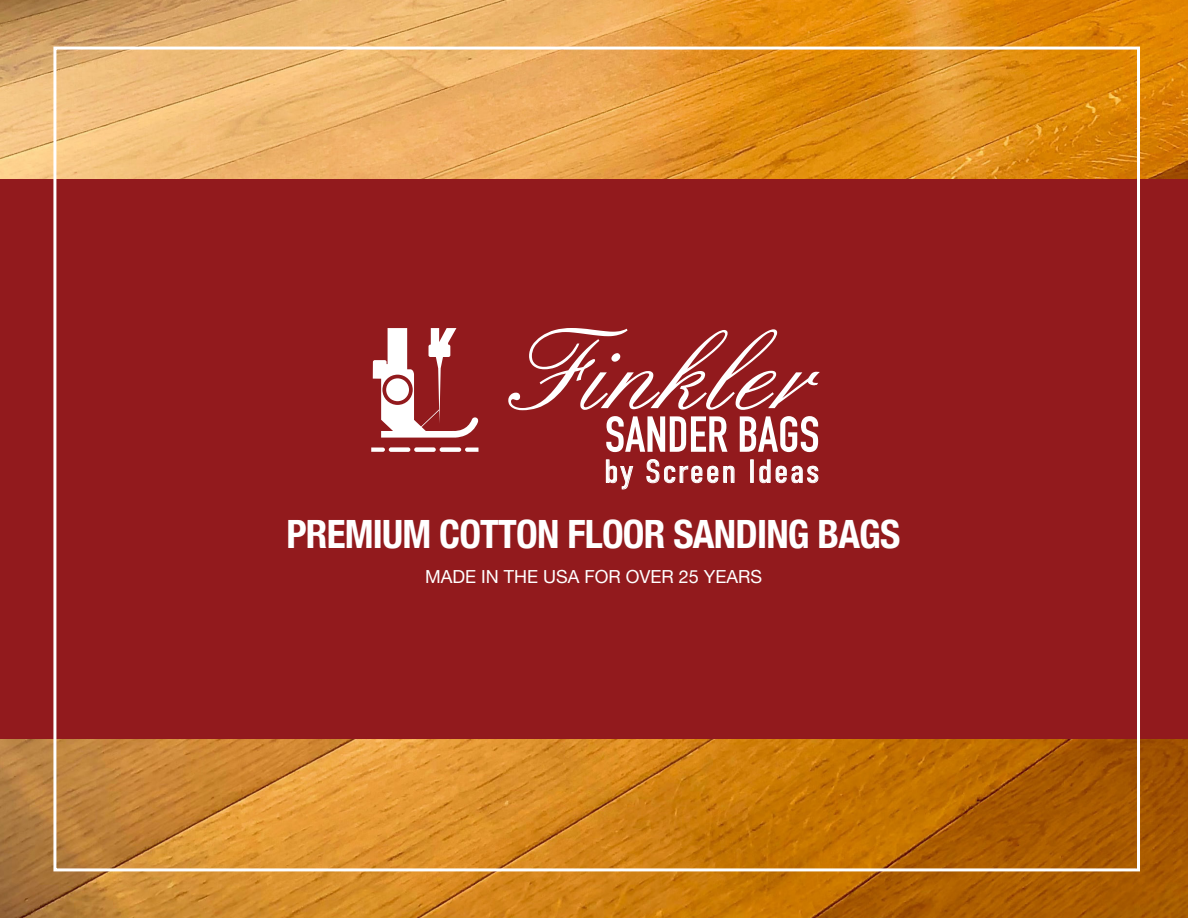
<style>
.page{position:relative;width:1188px;height:918px;background:#fff}
.page>*{position:absolute;margin:0;border:0;box-sizing:border-box;transform-origin:0 0}
.t1{font:700 condensed 39px "Helvetica Neue";letter-spacing:-.02em;color:#fff}
.t2{font:300 32.1px "DIN Condensed";letter-spacing:.05em;color:#fff;scale:1.11 1}
.t3{font:18px "Helvetica Neue";color:#fff}
</style>
<div class="page">
<img style="left:1px;top:0;width:1187px;height:918px">
<div style="left:0;top:179px;width:1188px;height:560px;background:#921a1d"></div>
<svg style="left:508px;top:328px;width:312px;height:82px"></svg>
<svg style="left:606px;top:416px;width:122px;height:36px"></svg>
<svg style="left:740px;top:416px;width:78px;height:36px"></svg>
<svg style="left:606px;top:460px;width:27px;height:29px"></svg>
<svg style="left:647px;top:459px;width:87px;height:24px"></svg>
<div style="left:750px;top:460px;width:3px;height:23px;border:1px solid #fff"></div>
<svg style="left:760px;top:460px;width:10px;height:23px"></svg>
<svg style="left:776px;top:466px;width:42px;height:17px"></svg>
<svg style="left:371px;top:328px;width:108px;height:124px"></svg>
<div style="left:389px;top:447px;width:21px;height:5px;background:#fff;border-radius:2px"></div>
<div style="left:414px;top:447px;width:22px;height:5px;background:#fff;border-radius:2px"></div>
<div style="left:440px;top:447px;width:21px;height:5px;background:#fff;border-radius:2px"></div>
<p class="t2" style="left:604px;top:453px;width:195px">by Screen Ideas</p>
<p class="t1" style="left:286px;top:502px;width:616px">PREMIUM COTTON FLOOR SANDING BAGS</p>
<p class="t3" style="left:425px;top:564px;width:339px">MADE IN THE USA FOR OVER 25 YEARS</p>
</div>
